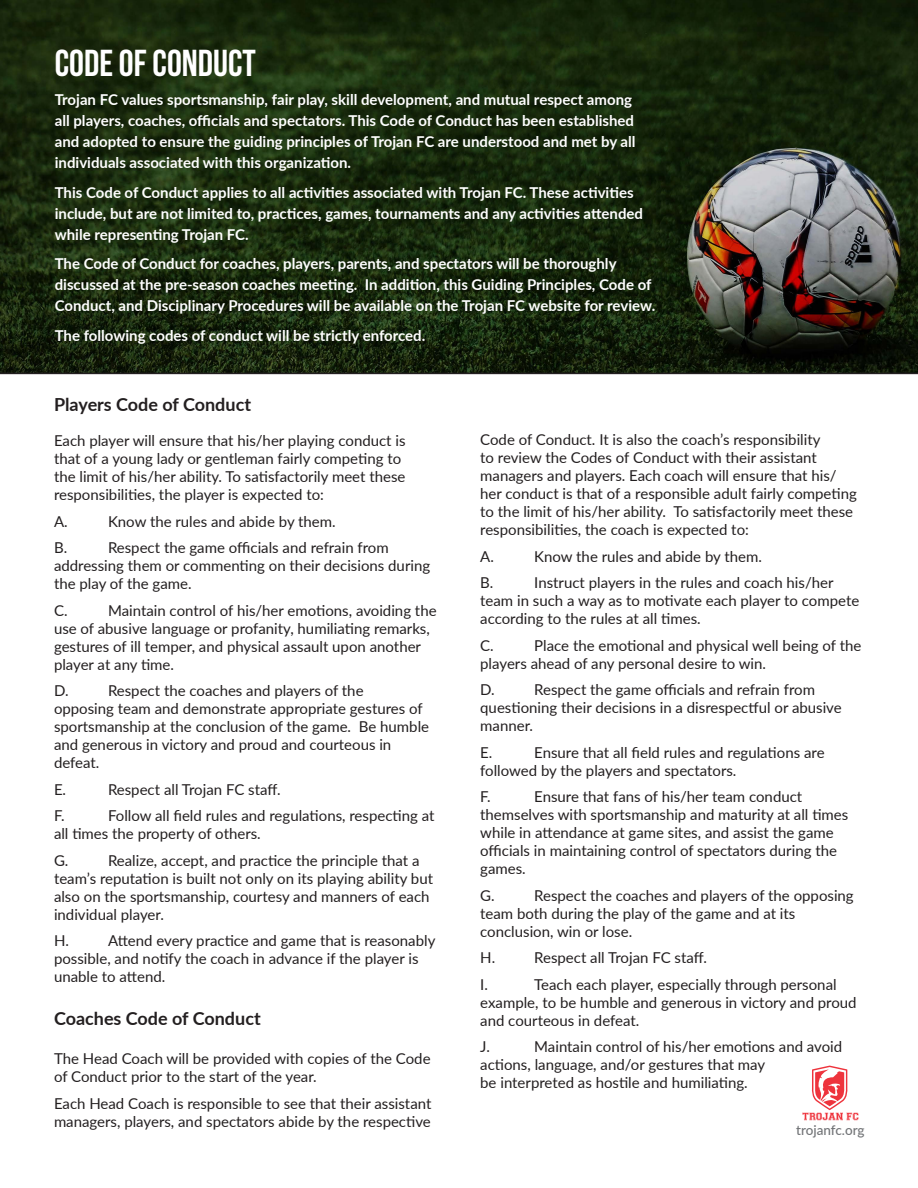
<style>
.page{position:relative;width:918px;height:1188px;background:#fff}
.page>*{position:absolute;margin:0;border:0;box-sizing:border-box;transform-origin:0 0}
.t1{font:37.5px "Bebas Neue";color:#fff}
.t2{font:700 18px "Lato";color:#231f20}
.t3{font:15px/18px "Lato";color:#231f20}
.t4{font:700 15px/21px "Lato";color:#fff}
.t5{font:500 13.5px "Lato";color:#727477}
</style>
<div class="page">
<svg style="left:0;top:0;width:918px;height:374px;background:#202d14"></svg>
<svg style="left:802px;top:1066px;width:57px;height:54px"></svg>
<p class="t1" style="left:55px;top:42px;width:203px">CODE OF CONDUCT</p>
<p class="t4" style="left:55px;top:89px;width:582px">Trojan FC values sportsmanship, fair play, skill development, and mutual respect among all players, coaches, officials and spectators. This Code of Conduct has been established and adopted to ensure the guiding principles of Trojan FC are understood and met by all individuals associated with this organization.</p>
<p class="t4" style="left:55px;top:181px;width:590px">This Code of Conduct applies to all activities associated with Trojan FC. These activities include, but are not limited to, practices, games, tournaments and any activities attended while representing Trojan FC.</p>
<p class="t4" style="left:55px;top:253px;width:602px">The Code of Conduct for coaches, players, parents, and spectators will be thoroughly discussed at the pre-season coaches meeting. In addition, this Guiding Principles, Code of<br>Conduct, and Disciplinary Procedures will be available on the Trojan FC website for review.</p>
<p class="t4" style="left:55px;top:324px;width:372px">The following codes of conduct will be strictly enforced.</p>
<p class="t2" style="left:54px;top:391px;width:199px">Players Code of Conduct</p>
<p class="t3" style="left:54px;top:431px;width:353px">Each player will ensure that his/her playing conduct is that of a young lady or gentleman fairly competing to the limit of his/her ability. To satisfactorily meet these responsibilities, the player is expected to:</p>
<p class="t3" style="left:54px;top:511px;width:15px">A.</p>
<p class="t3" style="left:108px;top:511px;width:229px">Know the rules and abide by them.</p>
<p class="t3" style="left:54px;top:538px;width:15px">B.</p>
<p class="t3" style="left:54px;top:538px;width:378px;text-indent:54px">Respect the game officials and refrain from addressing them or commenting on their decisions during the play of the game.</p>
<p class="t3" style="left:54px;top:601px;width:15px">C.</p>
<p class="t3" style="left:54px;top:601px;width:384px;text-indent:54px">Maintain control of his/her emotions, avoiding the use of abusive language or profanity, humiliating remarks, gestures of ill temper, and physical assault upon another player at any time.</p>
<p class="t3" style="left:54px;top:681px;width:16px">D.</p>
<p class="t3" style="left:54px;top:681px;width:377px;text-indent:54px">Respect the coaches and players of the<br>opposing team and demonstrate appropriate gestures of sportsmanship at the conclusion of the game. Be humble and generous in victory and proud and courteous in defeat.</p>
<p class="t3" style="left:54px;top:780px;width:14px">E.</p>
<p class="t3" style="left:108px;top:780px;width:174px">Respect all Trojan FC staff.</p>
<p class="t3" style="left:54px;top:806px;width:12px">F.</p>
<p class="t3" style="left:54px;top:806px;width:382px;text-indent:54px">Follow all field rules and regulations, respecting at all times the property of others.</p>
<p class="t3" style="left:54px;top:851px;width:16px">G.</p>
<p class="t3" style="left:54px;top:851px;width:381px;text-indent:54px">Realize, accept, and practice the principle that a team’s reputation is built not only on its playing ability but also on the sportsmanship, courtesy and manners of each individual player.</p>
<p class="t3" style="left:54px;top:931px;width:16px">H.</p>
<p class="t3" style="left:54px;top:931px;width:383px;text-indent:54px">Attend every practice and game that is reasonably possible, and notify the coach in advance if the player is unable to attend.</p>
<p class="t2" style="left:54px;top:1005px;width:208px">Coaches Code of Conduct</p>
<p class="t3" style="left:54px;top:1049px;width:378px">The Head Coach will be provided with copies of the Code of Conduct prior to the start of the year.</p>
<p class="t3" style="left:54px;top:1094px;width:379px">Each Head Coach is responsible to see that their assistant managers, players, and spectators abide by the respective</p>
<p class="t3" style="left:480px;top:430px;width:378px">Code of Conduct. It is also the coach’s responsibility<br>to review the Codes of Conduct with their assistant managers and players. Each coach will ensure that his/ her conduct is that of a responsible adult fairly competing to the limit of his/her ability. To satisfactorily meet these responsibilities, the coach is expected to:</p>
<p class="t3" style="left:480px;top:547px;width:15px">A.</p>
<p class="t3" style="left:534px;top:547px;width:229px">Know the rules and abide by them.</p>
<p class="t3" style="left:480px;top:573px;width:15px">B.</p>
<p class="t3" style="left:480px;top:573px;width:381px;text-indent:54px">Instruct players in the rules and coach his/her team in such a way as to motivate each player to compete according to the rules at all times.</p>
<p class="t3" style="left:480px;top:636px;width:15px">C.</p>
<p class="t3" style="left:480px;top:636px;width:383px;text-indent:54px">Place the emotional and physical well being of the players ahead of any personal desire to win.</p>
<p class="t3" style="left:480px;top:680px;width:16px">D.</p>
<p class="t3" style="left:480px;top:680px;width:363px;text-indent:54px">Respect the game officials and refrain from questioning their decisions in a disrespectful or abusive manner.</p>
<p class="t3" style="left:480px;top:743px;width:14px">E.</p>
<p class="t3" style="left:480px;top:743px;width:346px;text-indent:54px">Ensure that all field rules and regulations are followed by the players and spectators.</p>
<p class="t3" style="left:480px;top:787px;width:12px">F.</p>
<p class="t3" style="left:480px;top:787px;width:370px;text-indent:54px">Ensure that fans of his/her team conduct themselves with sportsmanship and maturity at all times while in attendance at game sites, and assist the game officials in maintaining control of spectators during the games.</p>
<p class="t3" style="left:480px;top:886px;width:16px">G.</p>
<p class="t3" style="left:480px;top:886px;width:375px;text-indent:54px">Respect the coaches and players of the opposing team both during the play of the game and at its conclusion, win or lose.</p>
<p class="t3" style="left:480px;top:948px;width:16px">H.</p>
<p class="t3" style="left:534px;top:948px;width:174px">Respect all Trojan FC staff.</p>
<p class="t3" style="left:480px;top:975px;width:9px">I.</p>
<p class="t3" style="left:480px;top:975px;width:378px;text-indent:54px">Teach each player, especially through personal example, to be humble and generous in victory and proud and courteous in defeat.</p>
<p class="t3" style="left:480px;top:1037px;width:11px">J.</p>
<p class="t3" style="left:480px;top:1037px;width:364px;text-indent:54px">Maintain control of his/her emotions and avoid actions, language, and/or gestures that may<br>be interpreted as hostile and humiliating.</p>
<p class="t5" style="left:796px;top:1120px;width:70px">trojanfc.org</p>
</div>
